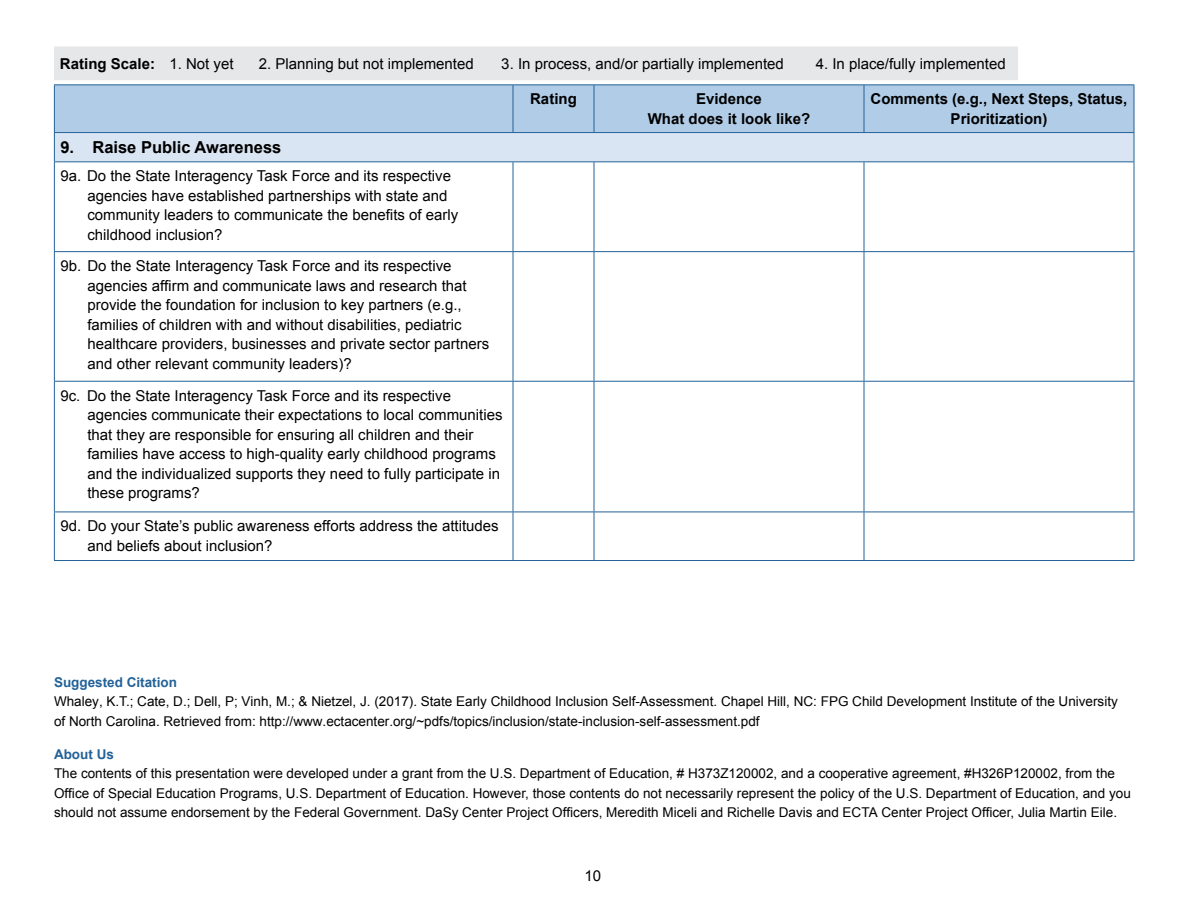
<style>
.page{position:relative;width:1188px;height:918px;background:#fff}
.page>*{position:absolute;margin:0;border:0;box-sizing:border-box;transform-origin:0 0}
.t1{font:700 16.5px "Arial";color:#000}
.t2{font:15px/19.5px "Arial";color:#000}
.t3{font:700 15px/19.5px "Arial";color:#000;text-align:center}
.t4{font:13.5px/19.5px "Arial";color:#000}
.t5{font:700 13.5px "Arial";color:#236298}
.s1{font-weight:400}
.s2{font-style:inherit}
</style>
<div class="page">
<div style="left:54px;top:46px;width:964px;height:34px;background:#e6e7e8"></div>
<div style="left:55px;top:85px;width:1079px;height:47px;background:#b1cce7"></div>
<hr style="left:513px;top:512px;width:81px;height:1px;background:#236298">
<hr style="left:594px;top:512px;width:270px;height:1px;background:#236298">
<hr style="left:864px;top:512px;width:270px;height:1px;background:#236298">
<hr style="left:513px;top:560px;width:81px;height:1px;background:#236298">
<hr style="left:594px;top:560px;width:270px;height:1px;background:#236298">
<hr style="left:864px;top:560px;width:270px;height:1px;background:#236298">
<hr style="left:513px;top:162px;width:1px;height:89px;background:#236298">
<hr style="left:594px;top:162px;width:1px;height:89px;background:#236298">
<hr style="left:864px;top:162px;width:1px;height:89px;background:#236298">
<hr style="left:1134px;top:162px;width:1px;height:89px;background:#236298">
<hr style="left:513px;top:252px;width:1px;height:129px;background:#236298">
<hr style="left:594px;top:252px;width:1px;height:129px;background:#236298">
<hr style="left:864px;top:252px;width:1px;height:129px;background:#236298">
<hr style="left:1134px;top:252px;width:1px;height:129px;background:#236298">
<hr style="left:513px;top:382px;width:1px;height:130px;background:#236298">
<hr style="left:594px;top:382px;width:1px;height:130px;background:#236298">
<hr style="left:864px;top:382px;width:1px;height:130px;background:#236298">
<hr style="left:1134px;top:382px;width:1px;height:130px;background:#236298">
<hr style="left:513px;top:512px;width:1px;height:48px;background:#236298">
<hr style="left:594px;top:512px;width:1px;height:48px;background:#236298">
<hr style="left:864px;top:512px;width:1px;height:48px;background:#236298">
<hr style="left:1134px;top:512px;width:1px;height:48px;background:#236298">
<hr style="left:54px;top:162px;width:1px;height:89px;background:#236298">
<hr style="left:54px;top:252px;width:1px;height:129px;background:#236298">
<hr style="left:54px;top:382px;width:1px;height:130px;background:#236298">
<hr style="left:54px;top:512px;width:459px;height:1px;background:#236298">
<hr style="left:54px;top:512px;width:1px;height:48px;background:#236298">
<hr style="left:54px;top:560px;width:459px;height:1px;background:#236298">
<hr style="left:54px;top:84px;width:459px;height:1px;background:#236298">
<hr style="left:54px;top:85px;width:1px;height:47px;background:#236298">
<hr style="left:513px;top:84px;width:81px;height:1px;background:#236298">
<hr style="left:513px;top:85px;width:1px;height:47px;background:#236298">
<hr style="left:594px;top:84px;width:270px;height:1px;background:#236298">
<hr style="left:594px;top:85px;width:1px;height:47px;background:#236298">
<hr style="left:864px;top:84px;width:270px;height:1px;background:#236298">
<hr style="left:864px;top:85px;width:1px;height:47px;background:#236298">
<hr style="left:1134px;top:85px;width:1px;height:47px;background:#236298">
<hr style="left:54px;top:132px;width:459px;height:1px;background:#236298">
<hr style="left:513px;top:132px;width:81px;height:1px;background:#236298">
<hr style="left:594px;top:132px;width:270px;height:1px;background:#236298">
<hr style="left:864px;top:132px;width:270px;height:1px;background:#236298">
<svg style="left:54px;top:133px;width:1081px;height:29px;background:#d5e1f0"></svg>
<hr style="left:54px;top:251px;width:459px;height:1px;background:#236298">
<hr style="left:513px;top:251px;width:81px;height:1px;background:#236298">
<hr style="left:594px;top:251px;width:270px;height:1px;background:#236298">
<hr style="left:864px;top:251px;width:270px;height:1px;background:#236298">
<hr style="left:54px;top:381px;width:459px;height:1px;background:#236298">
<hr style="left:513px;top:381px;width:81px;height:1px;background:#236298">
<hr style="left:594px;top:381px;width:270px;height:1px;background:#236298">
<hr style="left:864px;top:381px;width:270px;height:1px;background:#236298">
<p class="t3" style="left:60px;top:54px;width:175px">Rating Scale: <span class="s1">1. Not yet</span></p>
<p class="t2" style="left:259px;top:54px;width:217px">2. Planning but not implemented</p>
<p class="t2" style="left:501px;top:54px;width:284px">3. In process, and/or partially implemented</p>
<p class="t2" style="left:816px;top:54px;width:192px">4. In place/fully implemented</p>
<p class="t3" style="left:530px;top:90px;width:48px">Rating</p>
<p class="t3" style="left:648px;top:90px;width:164px">Evidence<br>What does it look like?</p>
<p class="t3" style="left:871px;top:90px;width:258px">Comments (e.g., Next Steps, Status,<br>Prioritization)</p>
<p class="t1" style="left:60px;top:136px;width:223px">9. Raise Public Awareness</p>
<p class="t2" style="left:87px;top:167px;width:372px;text-indent:-27px">9a. Do the State Interagency Task Force and its respective agencies have established partnerships with state and community leaders to communicate the benefits of early childhood inclusion?</p>
<p class="t2" style="left:87px;top:256px;width:403px;text-indent:-27px">9b. Do the State Interagency Task Force and its respective agencies affirm and communicate laws and research that provide the foundation for inclusion to key partners (e.g., families of children with and without disabilities, pediatric healthcare providers, businesses and private sector partners and other relevant community leaders)?</p>
<p class="t2" style="left:87px;top:386px;width:417px;text-indent:-27px">9c. Do the State Interagency Task Force and its respective agencies communicate their expectations to local communities that they are responsible for ensuring all children and their families have access to high-quality early childhood programs and the individualized supports they need to fully participate in these programs?</p>
<p class="t2" style="left:87px;top:517px;width:413px;text-indent:-27px">9d. Do your State’s public awareness efforts address the attitudes and beliefs about inclusion?</p>
<p class="t5" style="left:54px;top:673px;width:125px">Suggested Citation</p>
<p class="t4" style="left:54px;top:692px;width:1065px">Whaley, K.T.; Cate, D.; Dell, P; Vinh, M.; &amp; Nietzel, J. (2017). State Early Childhood Inclusion Self-Assessment. Chapel Hill, NC: FPG Child Development Institute of the University of North Carolina. <span class="s2">Retrieved from: http://www.ectacenter.org/~pdfs/topics/inclusion/state-inclusion-self-assessment.pdf</span></p>
<p class="t5" style="left:54px;top:745px;width:61px">About Us</p>
<p class="t4" style="left:54px;top:764px;width:1078px">The contents of this presentation were developed under a grant from the U.S. Department of Education, # H373Z120002, and a cooperative agreement, #H326P120002, from the<br>Office of Special Education Programs, U.S. Department of Education. However, those contents do not necessarily represent the policy of the U.S. Department of Education, and you should not assume endorsement by the Federal Government. DaSy Center Project Officers, Meredith Miceli and Richelle Davis and ECTA Center Project Officer, Julia Martin Eile.</p>
<p class="t2" style="left:585px;top:866px;width:18px">10</p>
</div>
